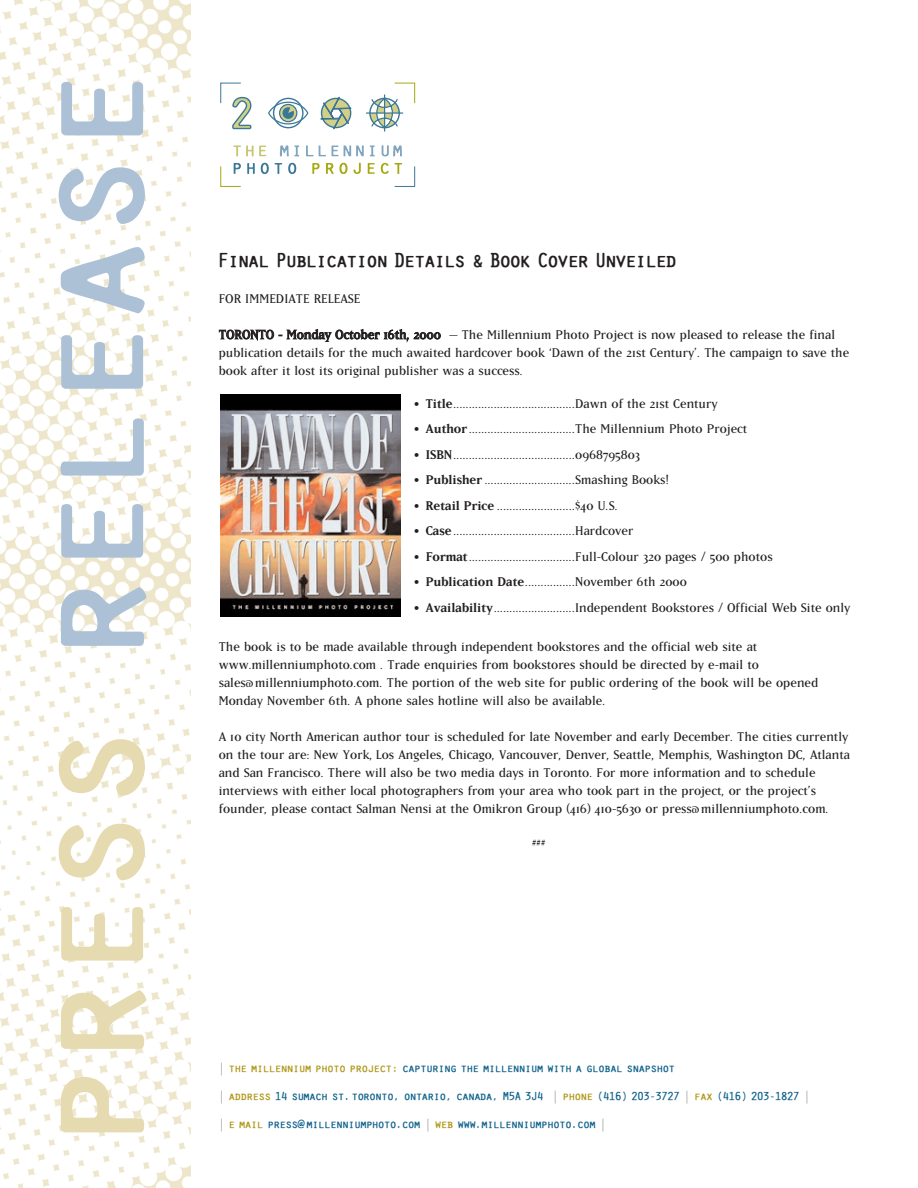
<style>
.page{position:relative;width:918px;height:1188px;background:#fff}
.page>*{position:absolute;margin:0;border:0;box-sizing:border-box;transform-origin:0 0}
.t1{font:153px "Pure Capital";letter-spacing:.07em;color:#acc1d6}
.t2{font:153px "Pure Capital";letter-spacing:.07em;color:#e6dab0}
.t3{font:21px "Pure Capital";color:#231f20}
.t4{font:15px/18px "Matrix";color:#231f20}
.t5{font:12px "Pure Capital";letter-spacing:.02em;color:#15658d}
.s1{font-family:"Pure Capital"}
.s2{font-weight:700}
.s3{color:#939598}
.s4{color:#af991d}
</style>
<div class="page">
<svg style="left:233px;top:145px;width:33px;height:11px"></svg>
<svg style="left:280px;top:145px;width:19px;height:11px"></svg>
<svg style="left:306px;top:145px;width:20px;height:11px"></svg>
<svg style="left:332px;top:145px;width:32px;height:11px"></svg>
<svg style="left:370px;top:145px;width:5px;height:11px"></svg>
<svg style="left:382px;top:145px;width:20px;height:11px"></svg>
<svg style="left:247px;top:163px;width:8px;height:11px"></svg>
<svg style="left:261px;top:163px;width:8px;height:11px"></svg>
<svg style="left:275px;top:163px;width:7px;height:11px"></svg>
<svg style="left:288px;top:163px;width:8px;height:11px"></svg>
<svg style="left:312px;top:163px;width:8px;height:11px"></svg>
<svg style="left:326px;top:163px;width:35px;height:11px"></svg>
<svg style="left:368px;top:163px;width:7px;height:11px"></svg>
<svg style="left:320px;top:96px;width:32px;height:34px"></svg>
<svg style="left:268px;top:102px;width:40px;height:22px"></svg>
<svg style="left:279px;top:104px;width:18px;height:18px"></svg>
<svg style="left:282px;top:107px;width:12px;height:12px"></svg>
<div style="left:273px;top:98px;width:31px;height:30px;border:1px solid #3b7898;border-radius:50%"></div>
<div style="left:369px;top:98px;width:31px;height:30px;border:1px solid #3b7898;border-radius:50%"></div>
<hr style="left:367px;top:112px;width:36px;height:2px;background:#3b7898">
<svg style="left:220px;top:82px;width:32px;height:48px"></svg>
<svg style="left:220px;top:163px;width:21px;height:24px"></svg>
<svg style="left:381px;top:163px;width:35px;height:24px"></svg>
<svg style="left:370px;top:82px;width:46px;height:50px"></svg>
<img style="left:0;top:0;width:190px;height:1188px">
<img style="left:220px;top:394px;width:180px;height:223px">
<h1 class="t1" style="left:0;top:653px;width:582px;rotate:-90deg">release</h1>
<h1 class="t2" style="left:0;top:1141px;width:413px;rotate:-90deg">press</h1>
<h2 class="t3" style="left:219px;top:248px;width:459px">Final Publication Details &amp; Book Cover Unveiled</h2>
<p class="t4" style="left:219px;top:290px;width:143px">FOR IMMEDIATE RELEASE</p>
<p class="t4" style="left:219px;top:326px;width:632px">TORONTO - Monday October 16th, 2000 – The Millennium Photo Project is now pleased to release the final publication details for the much awaited hardcover book ‘Dawn of the 21st Century’. The campaign to save the book after it lost its original publisher was a success.</p>
<p class="t4" style="left:413px;top:394px;width:306px"><span class="s1">•</span> <span class="s2">Title</span>.......................................Dawn of the 21st Century</p>
<p class="t4" style="left:413px;top:419px;width:336px"><span class="s1">•</span> <span class="s2">Author</span>..................................The Millennium Photo Project</p>
<p class="t4" style="left:413px;top:445px;width:229px"><span class="s1">•</span> <span class="s2">ISBN</span>.......................................0968795803</p>
<p class="t4" style="left:413px;top:470px;width:258px"><span class="s1">•</span> <span class="s2">Publisher</span> .............................Smashing Books!</p>
<p class="t4" style="left:413px;top:496px;width:206px"><span class="s1">•</span> <span class="s2">Retail Price</span> .........................$40 U.S.</p>
<p class="t4" style="left:413px;top:521px;width:222px"><span class="s1">•</span> <span class="s2">Case</span> .......................................Hardcover</p>
<p class="t4" style="left:413px;top:547px;width:361px"><span class="s1">•</span> <span class="s2">Format</span>..................................Full-Colour 320 pages / 500 photos</p>
<p class="t4" style="left:413px;top:572px;width:275px"><span class="s1">•</span> <span class="s2">Publication Date</span>................November 6th 2000</p>
<p class="t4" style="left:413px;top:598px;width:439px"><span class="s1">•</span> <span class="s2">Availability</span>..........................Independent Bookstores / Official Web Site only</p>
<p class="t4" style="left:219px;top:637px;width:601px">The book is to be made available through independent bookstores and the official web site at www.millenniumphoto.com . Trade enquiries from bookstores should be directed by e-mail to sales@millenniumphoto.com. The portion of the web site for public ordering of the book will be opened Monday November 6th. A phone sales hotline will also be available.</p>
<p class="t4" style="left:219px;top:727px;width:633px">A 10 city North American author tour is scheduled for late November and early December. The cities currently on the tour are: New York, Los Angeles, Chicago, Vancouver, Denver, Seattle, Memphis, Washington DC, Atlanta and San Francisco. There will also be two media days in Toronto. For more information and to schedule interviews with either local photographers from your area who took part in the project, or the project’s founder, please contact Salman Nensi at the Omikron Group (416) 410-5630 or press@millenniumphoto.com.</p>
<p class="t4" style="left:532px;top:835px;width:15px">###</p>
<p class="t5" style="left:219px;top:1061px;width:458px"><span class="s3">|</span> <span class="s4">the millennium photo project:</span> capturing the millennium with a global snapshot</p>
<p class="t5" style="left:219px;top:1089px;width:593px"><span class="s3">|</span> <span class="s4">address</span> 14 sumach st.toronto, ontario, canada, M5A 3J4 <span class="s3">|</span> <span class="s4">phone</span> (416) 203-3727 <span class="s3">|</span> <span class="s4">fax</span> (416) 203-1827 <span class="s3">|</span></p>
<p class="t5" style="left:219px;top:1117px;width:389px"><span class="s3">|</span> <span class="s4">e mail</span> press@ millenniumphoto.com <span class="s3">|</span> <span class="s4">web</span> www.millenniumphoto.com <span class="s3">|</span></p>
</div>
